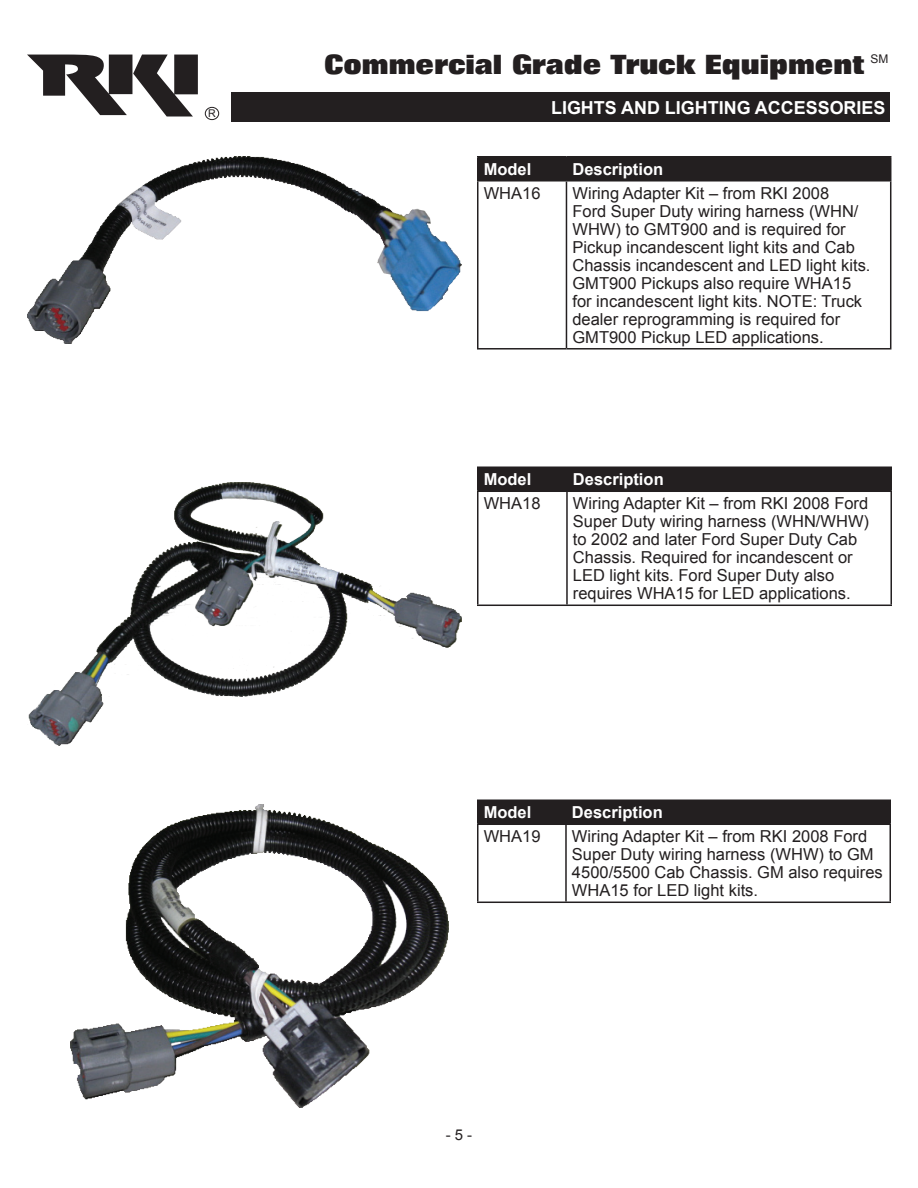
<style>
.page{position:relative;width:918px;height:1188px;background:#fff}
.page>*{position:absolute;margin:0;border:0;box-sizing:border-box;transform-origin:0 0}
.t1{font:800 26.85px "Folio";color:#231f20}
.t2{font:700 18px "Arial";color:#fff}
.t3{font:16.5px/18px "Arial";color:#231f20}
.t4{font:700 16.5px "Arial";color:#fff}
.t5{font:15px "Arial";color:#231f20}
.t6{font:12px "Arial";color:#231f20}
.t7{font:10.65px "Arial";color:#231f20}
</style>
<div class="page">
<svg style="left:27px;top:55px;width:171px;height:62px"></svg>
<div style="left:205px;top:107px;width:14px;height:13px;border:1px solid #231f20;border-radius:50%"></div>
<div style="left:232px;top:92px;width:658px;height:30px;background:#231f20"></div>
<hr style="left:477px;top:156px;width:89px;height:2px;background:#231f20">
<hr style="left:566px;top:156px;width:325px;height:2px;background:#231f20">
<div style="left:477px;top:157px;width:414px;height:23px;background:#231f20"></div>
<hr style="left:477px;top:180px;width:89px;height:2px;background:#231f20">
<hr style="left:477px;top:182px;width:1px;height:166px;background:#231f20">
<hr style="left:566px;top:180px;width:325px;height:2px;background:#231f20">
<hr style="left:566px;top:182px;width:1px;height:166px;background:#231f20">
<hr style="left:890px;top:182px;width:1px;height:166px;background:#231f20">
<hr style="left:477px;top:348px;width:89px;height:2px;background:#231f20">
<hr style="left:566px;top:348px;width:325px;height:2px;background:#231f20">
<hr style="left:477px;top:466px;width:90px;height:2px;background:#231f20">
<div style="left:477px;top:468px;width:413px;height:23px;background:#231f20"></div>
<hr style="left:567px;top:466px;width:325px;height:2px;background:#231f20">
<hr style="left:566px;top:468px;width:2px;height:23px;background:#231f20">
<hr style="left:890px;top:468px;width:2px;height:23px;background:#231f20">
<hr style="left:477px;top:491px;width:90px;height:1px;background:#231f20">
<hr style="left:477px;top:492px;width:1px;height:113px;background:#231f20">
<hr style="left:567px;top:491px;width:325px;height:1px;background:#231f20">
<hr style="left:566px;top:492px;width:2px;height:113px;background:#231f20">
<hr style="left:890px;top:492px;width:2px;height:113px;background:#231f20">
<hr style="left:477px;top:605px;width:90px;height:1px;background:#231f20">
<hr style="left:567px;top:605px;width:325px;height:1px;background:#231f20">
<div style="left:477px;top:800px;width:414px;height:24px;background:#231f20"></div>
<hr style="left:477px;top:824px;width:89px;height:1px;background:#231f20">
<hr style="left:477px;top:825px;width:1px;height:77px;background:#231f20">
<hr style="left:566px;top:824px;width:325px;height:1px;background:#231f20">
<hr style="left:565px;top:825px;width:2px;height:77px;background:#231f20">
<hr style="left:890px;top:825px;width:1px;height:77px;background:#231f20">
<hr style="left:477px;top:902px;width:89px;height:1px;background:#231f20">
<hr style="left:566px;top:902px;width:325px;height:1px;background:#231f20">
<img style="left:27px;top:156px;width:434px;height:188px">
<img style="left:28px;top:483px;width:434px;height:262px">
<img style="left:70px;top:804px;width:379px;height:303px">
<h1 class="t1" style="left:324px;top:50px;width:541px">Commercial Grade Truck Equipment</h1>
<p class="t6" style="left:870px;top:51px;width:19px">SM</p>
<p class="t7" style="left:208px;top:106px;width:9px">R</p>
<p class="t2" style="left:551px;top:96px;width:336px">LIGHTS AND LIGHTING ACCESSORIES</p>
<p class="t4" style="left:484px;top:158px;width:49px">Model</p>
<p class="t4" style="left:572px;top:158px;width:92px">Description</p>
<p class="t3" style="left:484px;top:184px;width:58px">WHA16</p>
<p class="t3" style="left:572px;top:184px;width:300px">Wiring Adapter Kit – from RKI 2008<br>Ford Super Duty wiring harness (WHN/ WHW) to GMT900 and is required for Pickup incandescent light kits and Cab Chassis incandescent and LED light kits.<br>GMT900 Pickups also require WHA15 for incandescent light kits. NOTE: Truck dealer reprogramming is required for GMT900 Pickup LED applications.</p>
<p class="t4" style="left:484px;top:469px;width:49px">Model</p>
<p class="t4" style="left:573px;top:469px;width:92px">Description</p>
<p class="t3" style="left:484px;top:495px;width:58px">WHA18</p>
<p class="t3" style="left:573px;top:495px;width:298px">Wiring Adapter Kit – from RKI 2008 Ford Super Duty wiring harness (WHN/WHW) to 2002 and later Ford Super Duty Cab Chassis. Required for incandescent or LED light kits. Ford Super Duty also requires WHA15 for LED applications.</p>
<p class="t4" style="left:484px;top:802px;width:49px">Model</p>
<p class="t4" style="left:572px;top:802px;width:92px">Description</p>
<p class="t3" style="left:484px;top:828px;width:58px">WHA19</p>
<p class="t3" style="left:572px;top:828px;width:312px">Wiring Adapter Kit – from RKI 2008 Ford Super Duty wiring harness (WHW) to GM 4500/5500 Cab Chassis. GM also requires WHA15 for LED light kits.</p>
<p class="t5" style="left:446px;top:1125px;width:28px">- 5 -</p>
</div>
